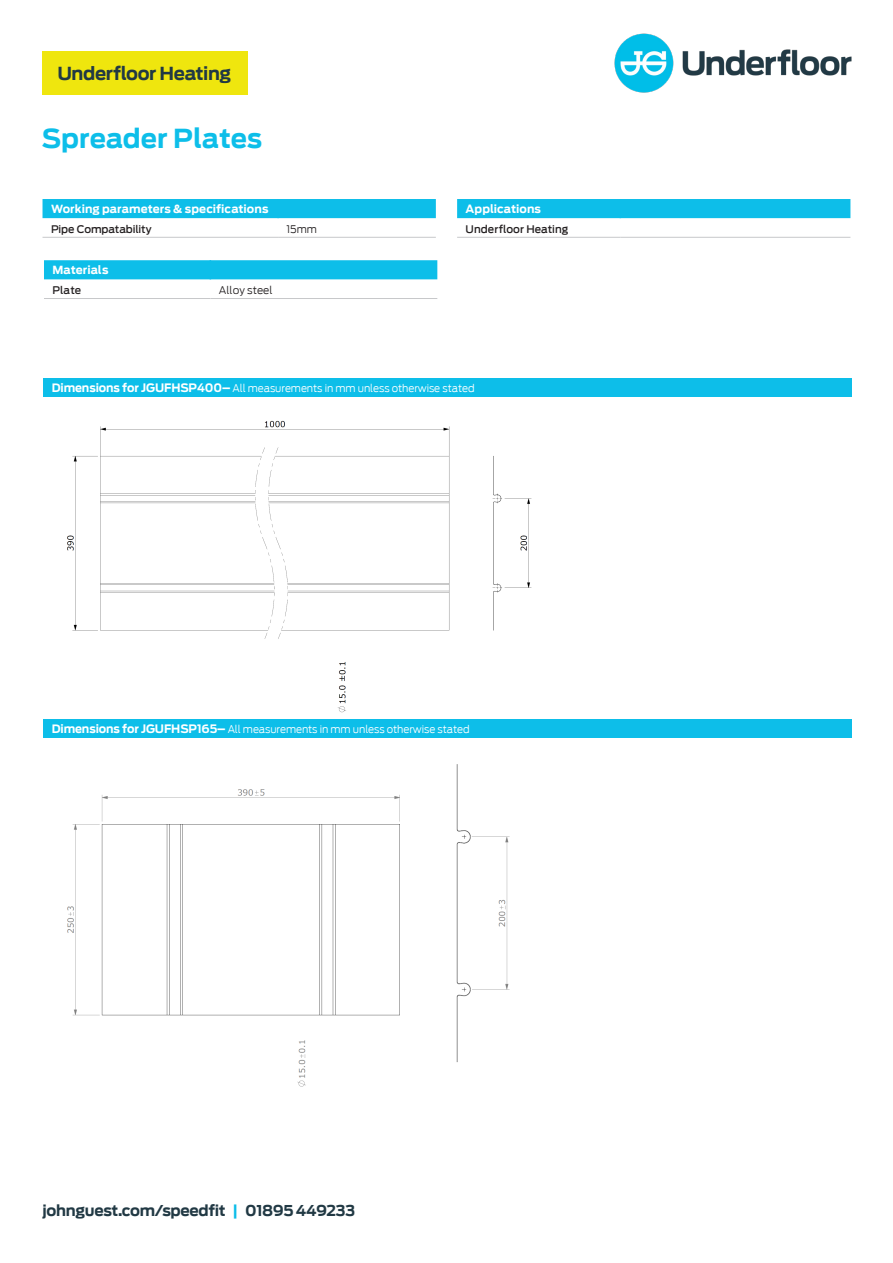
<style>
.page{position:relative;width:893px;height:1263px;background:#fff}
.page>*{position:absolute;margin:0;border:0;box-sizing:border-box;transform-origin:0 0}
.t1{font:700 26.25px "Antenna";color:#0dbee9}
.t2{font:700 18px "Antenna";letter-spacing:-.02em;color:#213944}
.t3{font:700 15px "Antenna";letter-spacing:-.02em;color:#213944}
._04_Table_Header_Whi{font:700 11.25px "Antenna";letter-spacing:.005em;color:#fff}
._04_Table_Header_Whi-2{font:300 10.5px "Antenna";letter-spacing:-.01em;color:#fff}
._06_Table_Body{font:500 10.5px "Antenna";letter-spacing:-.005em;color:#231f20}
._06_Table_Body-2{font:300 10.5px "Antenna";letter-spacing:.005em;color:#231f20}
.s1{font-weight:700;font-size:11.55px}
.s2{color:#0dbee9}
</style>
<div class="page">
<div style="left:43px;top:51px;width:205px;height:43px;background:#efe60e"></div>
<img style="left:614px;top:33px;width:238px;height:60px">
<div style="left:43px;top:378px;width:808px;height:19px;background:#0dbee9"></div>
<div style="left:44px;top:260px;width:393px;height:19px;background:#0dbee9"></div>
<hr style="left:210px;top:298px;width:227px;height:1px;background:#c7c8ca">
<hr style="left:44px;top:298px;width:166px;height:1px;background:#c7c8ca">
<div style="left:457px;top:199px;width:393px;height:19px;background:#0dbee9"></div>
<hr style="left:620px;top:237px;width:230px;height:1px;background:#c7c8ca">
<hr style="left:457px;top:237px;width:163px;height:1px;background:#c7c8ca">
<div style="left:43px;top:199px;width:393px;height:19px;background:#0dbee9"></div>
<hr style="left:278px;top:237px;width:158px;height:1px;background:#c7c8ca">
<hr style="left:43px;top:237px;width:235px;height:1px;background:#c7c8ca">
<img style="left:67px;top:420px;width:465px;height:293px">
<div style="left:43px;top:719px;width:808px;height:19px;background:#0dbee9"></div>
<img style="left:67px;top:764px;width:443px;height:323px">
<h2 class="t2" style="left:57px;top:63px;width:175px">Underfloor Heating</h2>
<h1 class="t1" style="left:42px;top:127px;width:222px">Spreader Plates</h1>
<p class="_04_Table_Header_Whi" style="left:51px;top:202px;width:219px">Working parameters &amp; specifications</p>
<p class="_06_Table_Body" style="left:51px;top:223px;width:102px">Pipe Compatability</p>
<p class="_06_Table_Body-2" style="left:287px;top:223px;width:32px">15mm</p>
<p class="_04_Table_Header_Whi" style="left:52px;top:263px;width:57px">Materials</p>
<p class="_06_Table_Body" style="left:52px;top:284px;width:30px">Plate</p>
<p class="_06_Table_Body-2" style="left:219px;top:284px;width:55px">Alloy steel</p>
<p class="_04_Table_Header_Whi" style="left:466px;top:202px;width:77px">Applications</p>
<p class="_06_Table_Body" style="left:466px;top:223px;width:104px">Underfloor Heating</p>
<p class="_04_Table_Header_Whi-2" style="left:52px;top:382px;width:424px"><span class="s1">Dimensions for JGUFHSP400–</span> All measurements in mm unless otherwise stated</p>
<p class="_04_Table_Header_Whi-2" style="left:52px;top:723px;width:419px"><span class="s1">Dimensions for JGUFHSP165–</span> All measurements in mm unless otherwise stated</p>
<h3 class="t3" style="left:43px;top:1202px;width:314px">johnguest.com/speedfit <span class="s2">|</span> 01895 449233</h3>
</div>
